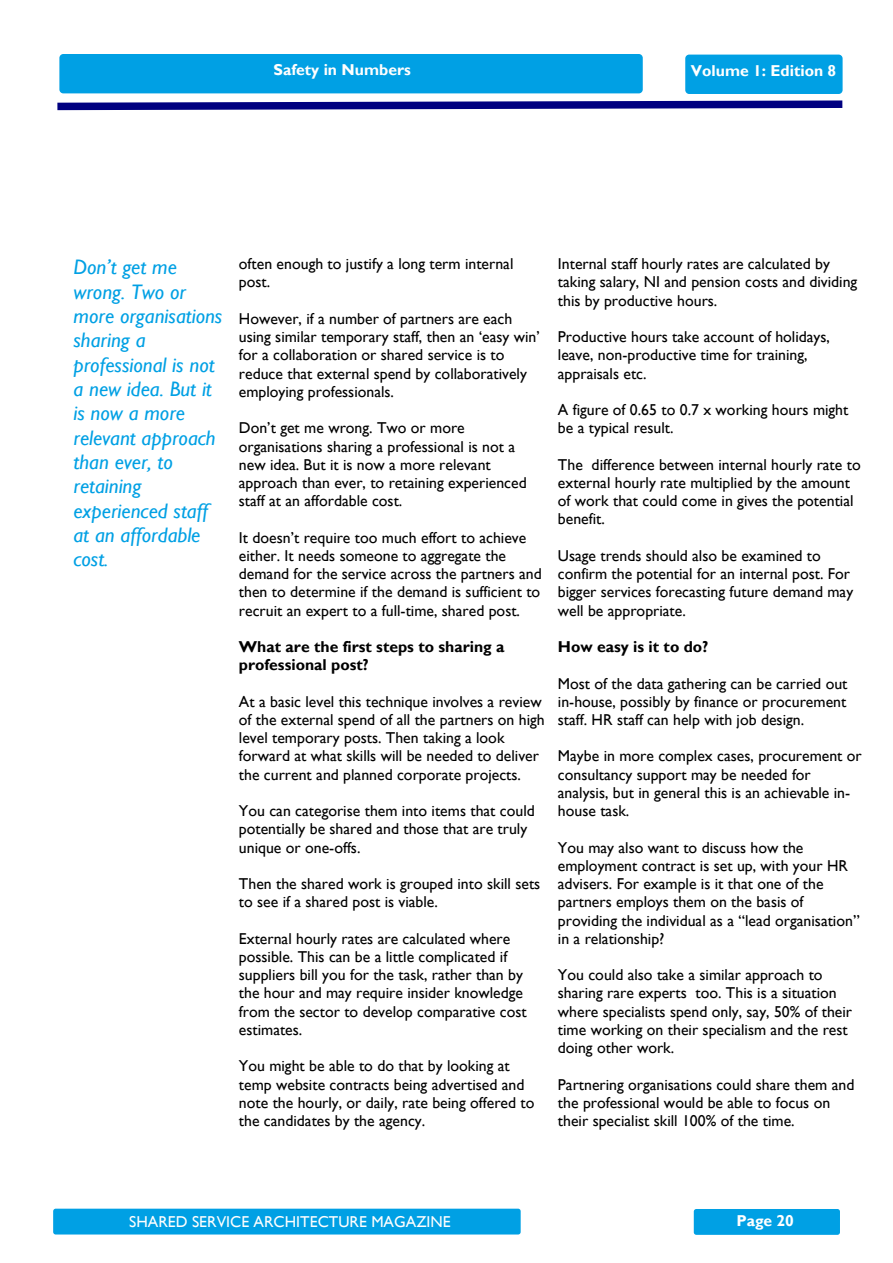
<style>
.page{position:relative;width:893px;height:1263px;background:#fff}
.page>*{position:absolute;margin:0;border:0;box-sizing:border-box;transform-origin:0 0}
.t1{font:italic 21px/24.3px "Gill Sans";color:#00a0e4}
.t2{font:15.75px/18.3px "Gill Sans";color:#000}
.t3{font:700 15.75px/18.3px "Gill Sans";color:#000}
.t4{font:15.75px "Gill Sans";color:#fefefe}
.t5{font:700 15.75px "Gill Sans";color:#fff}
.t6{font:700 15.75px "Gill Sans";color:#fefefe}
</style>
<div class="page">
<div style="left:59px;top:54px;width:584px;height:39px;background:#00a0e4;border-radius:4px"></div>
<svg style="left:57px;top:100px;width:786px;height:11px"></svg>
<div style="left:53px;top:1209px;width:468px;height:25px;background:#00a0e4;border-radius:3px"></div>
<div style="left:685px;top:55px;width:158px;height:39px;background:#00a0e4;border-radius:4px"></div>
<div style="left:694px;top:1209px;width:146px;height:26px;background:#00a0e4;border-radius:3px"></div>
<p class="t6" style="left:274px;top:64px;width:139px">Safety in Numbers</p>
<p class="t5" style="left:691px;top:66px;width:147px">Volume 1: Edition 8</p>
<h1 class="t1" style="left:73px;top:257px;width:150px">Don’t get me wrong. Two or more organisations sharing a professional is not a new idea. But it is now a more relevant approach than ever, to retaining experienced staff at an affordable cost.</h1>
<p class="t2" style="left:239px;top:256px;width:276px">often enough to justify a long term internal post.</p>
<p class="t2" style="left:239px;top:311px;width:302px">However, if a number of partners are each using similar temporary staff, then an ‘easy win’ for a collaboration or shared service is to reduce that external spend by collaboratively employing professionals.</p>
<p class="t2" style="left:239px;top:420px;width:289px">Don’t get me wrong. Two or more organisations sharing a professional is not a new idea. But it is now a more relevant approach than ever, to retaining experienced staff at an affordable cost.</p>
<p class="t2" style="left:239px;top:530px;width:304px">It doesn’t require too much effort to achieve either. It needs someone to aggregate the demand for the service across the partners and then to determine if the demand is sufficient to recruit an expert to a full-time, shared post.</p>
<p class="t3" style="left:239px;top:639px;width:267px">What are the first steps to sharing a professional post?</p>
<p class="t2" style="left:239px;top:694px;width:307px">At a basic level this technique involves a review of the external spend of all the partners on high level temporary posts. Then taking a look forward at what skills will be needed to deliver the current and planned corporate projects.</p>
<p class="t2" style="left:239px;top:803px;width:297px">You can categorise them into items that could potentially be shared and those that are truly unique or one-offs.</p>
<p class="t2" style="left:239px;top:876px;width:303px">Then the shared work is grouped into skill sets to see if a shared post is viable.</p>
<p class="t2" style="left:239px;top:931px;width:289px">External hourly rates are calculated where possible. This can be a little complicated if suppliers bill you for the task, rather than by the hour and may require insider knowledge from the sector to develop comparative cost estimates.</p>
<p class="t2" style="left:239px;top:1058px;width:297px">You might be able to do that by looking at temp website contracts being advertised and note the hourly, or daily, rate being offered to the candidates by the agency.</p>
<p class="t2" style="left:558px;top:256px;width:301px">Internal staff hourly rates are calculated by taking salary, NI and pension costs and dividing this by productive hours.</p>
<p class="t2" style="left:558px;top:329px;width:274px">Productive hours take account of holidays, leave, non-productive time for training, appraisals etc.</p>
<p class="t2" style="left:558px;top:402px;width:292px">A figure of 0.65 to 0.7 x working hours might be a typical result.</p>
<p class="t2" style="left:558px;top:457px;width:304px">The difference between internal hourly rate to external hourly rate multiplied by the amount of work that could come in gives the potential benefit.</p>
<p class="t2" style="left:558px;top:548px;width:297px">Usage trends should also be examined to confirm the potential for an internal post. For bigger services forecasting future demand may well be appropriate.</p>
<p class="t3" style="left:558px;top:639px;width:152px">How easy is it to do?</p>
<p class="t2" style="left:558px;top:676px;width:291px;text-align:justify">Most of the data gathering can be carried out in-house, possibly by finance or procurement staff. HR staff can help with job design.</p>
<p class="t2" style="left:558px;top:749px;width:305px">Maybe in more complex cases, procurement or consultancy support may be needed for analysis, but in general this is an achievable in&shy;house task.</p>
<p class="t2" style="left:558px;top:840px;width:303px">You may also want to discuss how the employment contract is set up, with your HR advisers. For example is it that one of the partners employs them on the basis of providing the individual as a “lead organisation” in a relationship?</p>
<p class="t2" style="left:558px;top:967px;width:296px">You could also take a similar approach to sharing rare experts too. This is a situation where specialists spend only, say, 50% of their time working on their specialism and the rest doing other work.</p>
<p class="t2" style="left:558px;top:1077px;width:298px">Partnering organisations could share them and the professional would be able to focus on their specialist skill 100% of the time.</p>
<p class="t4" style="left:129px;top:1216px;width:323px">SHARED SERVICE ARCHITECTURE MAGAZINE</p>
<p class="t5" style="left:736px;top:1215px;width:59px">Page 20</p>
</div>
